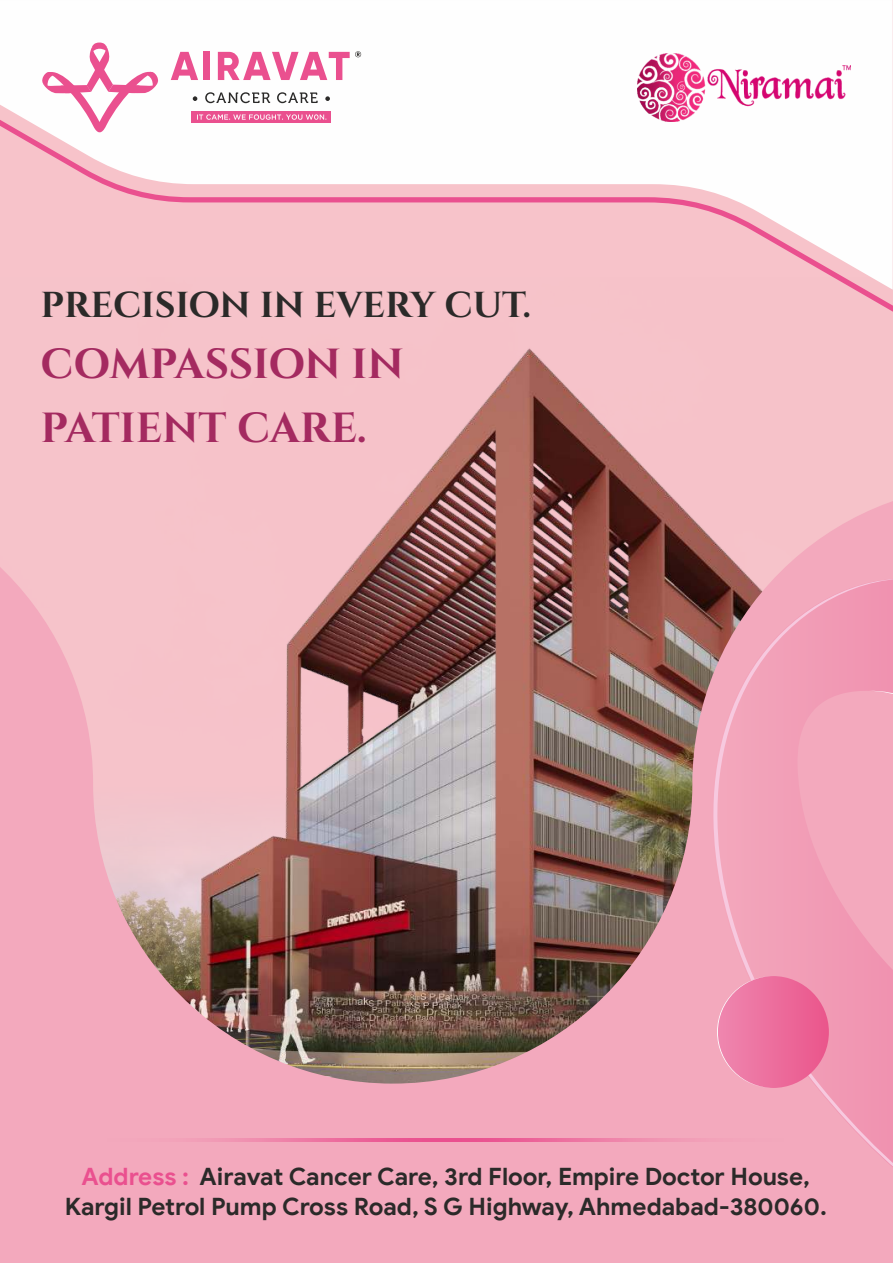
<style>
.page{position:relative;width:893px;height:1263px;background:#fff}
.page>*{position:absolute;margin:0;border:0;box-sizing:border-box;transform-origin:0 0}
.t1{font:700 42px/63.2px "Cinzel";color:#a42a60}
.t2{font:700 36px "Cinzel";letter-spacing:-.005em;color:#2b2a29}
.t3{font:700 24px/30px "Google Sans";letter-spacing:-.005em;color:#2b2a29;text-align:center}
.s1{color:#ea508f}
</style>
<div class="page">
<img style="left:0;top:319px;width:893px;height:165px">
<img style="left:0;top:484px;width:893px;height:779px">
<svg style="left:0;top:65px;width:893px;height:254px"></svg>
<svg style="left:709px;top:578px;width:184px;height:635px;background:#efa0b6"></svg>
<svg style="left:869px;top:690px;width:24px;height:40px"></svg>
<div style="left:717px;top:976px;width:112px;height:112px;background:#ec6496;border-radius:56px"></div>
<svg style="left:717px;top:976px;width:56px;height:112px"></svg>
<img style="left:90px;top:1138px;width:712px;height:3px">
<svg style="left:39px;top:42px;width:122px;height:93px"></svg>
<div style="left:191px;top:111px;width:140px;height:12px;background:#ea508f"></div>
<svg style="left:171px;top:52px;width:27px;height:28px"></svg>
<div style="left:204px;top:52px;width:6px;height:28px;background:#ea508f"></div>
<svg style="left:193px;top:92px;width:137px;height:11px"></svg>
<svg style="left:197px;top:114px;width:129px;height:6px"></svg>
<svg style="left:218px;top:51px;width:143px;height:29px"></svg>
<img style="left:637px;top:54px;width:213px;height:67px">
<h2 class="t2" style="left:41px;top:288px;width:492px">PRECISION IN EVERY CUT.</h2>
<h1 class="t1" style="left:41px;top:334px;width:365px">COMPASSION IN<br>PATIENT CARE.</h1>
<p class="t3" style="left:65px;top:1162px;width:763px"><span class="s1">Address :</span> Airavat Cancer Care, 3rd Floor, Empire Doctor House,<br>Kargil Petrol Pump Cross Road, S G Highway, Ahmedabad-380060.</p>
</div>
